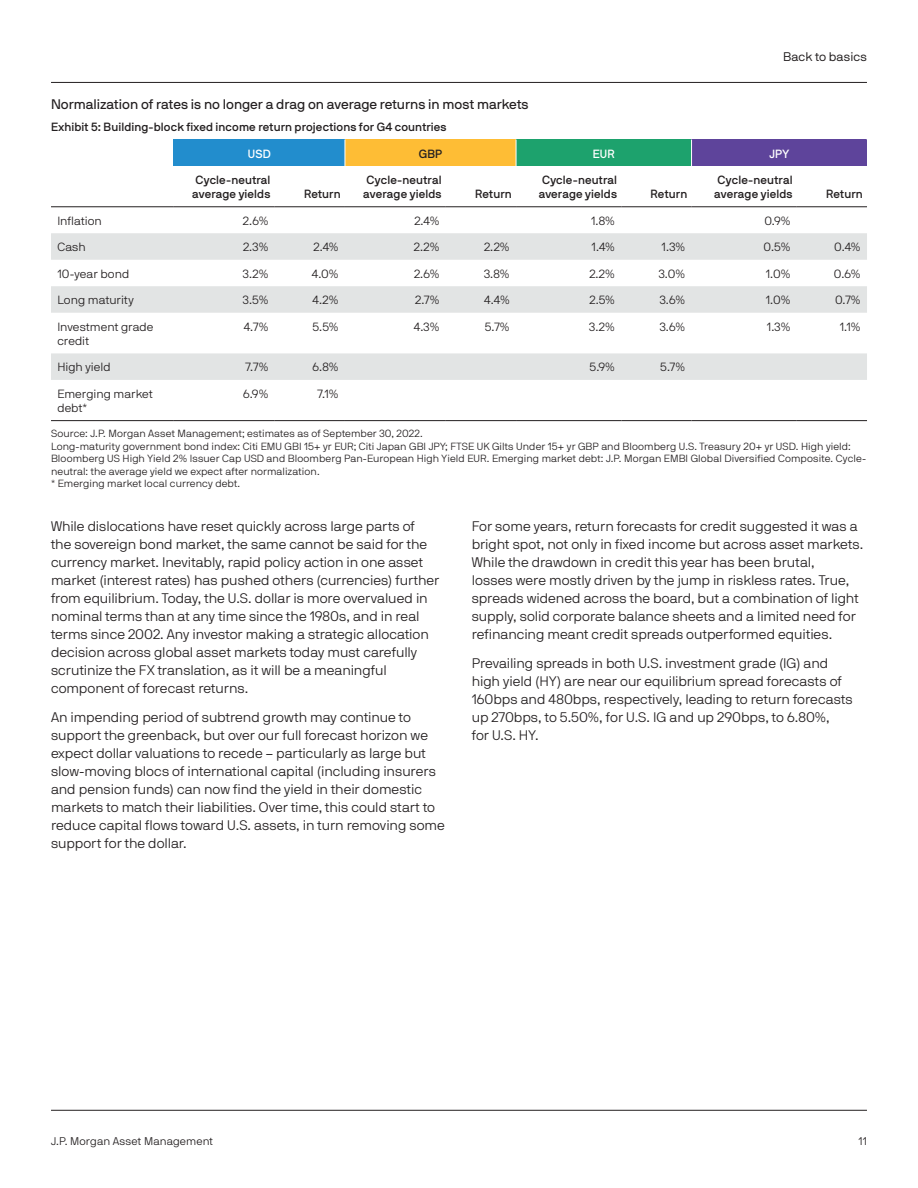
<style>
.page{position:relative;width:918px;height:1188px;background:#fff}
.page>*{position:absolute;margin:0;border:0;box-sizing:border-box;transform-origin:0 0}
.Body_Light_-_10_13{font:13.8px/18px "JPMAM Pro Lig";color:#231f20}
.Chart_Commentary_-_1{font:13.8px "JPMAM Pro Reg";color:#231f20}
.Eyebrows_-_9_12_RHS{font:12.45px "JPMAM Pro Boo";letter-spacing:.005em;color:#231f20}
.Table_copy_-_8_10{font:11.85px/14.2px "JPMAM Pro Lig";letter-spacing:.005em;color:#231f20}
.Table_copy_-_8_10-2{font:11.85px/14.2px "JPMAM Pro Med";letter-spacing:.01em;color:#231f20}
.Chart_Title_-_8_9{font:11.85px "JPMAM Pro Med";letter-spacing:.01em;color:#231f20}
.Table_copy_-_8_10-3{font:11.85px "JPMAM Pro Med";letter-spacing:.015em;color:#fff}
.t1{font:11.1px "JPMAM Pro Lig";letter-spacing:.005em;color:#231f20}
.Source_no_Score_-_7{font:10.35px/12.5px "JPMAM Pro Lig";letter-spacing:.01em;color:#231f20}
</style>
<div class="page">
<hr style="left:51px;top:1110px;width:816px;height:1px;background:#231f20">
<div style="left:174px;top:140px;width:171px;height:26px;background:#228dcd"></div>
<div style="left:345px;top:140px;width:171px;height:26px;background:#febd35"></div>
<div style="left:516px;top:140px;width:176px;height:26px;background:#1da26d"></div>
<div style="left:692px;top:140px;width:175px;height:26px;background:#5e449b"></div>
<svg style="left:51px;top:233px;width:816px;height:147px;fill:#e2e4e4"></svg>
<svg style="left:345px;top:140px;width:1px;height:26px"></svg>
<svg style="left:516px;top:140px;width:1px;height:26px"></svg>
<svg style="left:691px;top:140px;width:1px;height:26px"></svg>
<hr style="left:51px;top:420px;width:123px;height:1px;background:#231f20">
<hr style="left:174px;top:420px;width:101px;height:1px;background:#231f20">
<hr style="left:275px;top:420px;width:70px;height:1px;background:#231f20">
<hr style="left:345px;top:420px;width:101px;height:1px;background:#231f20">
<hr style="left:446px;top:420px;width:70px;height:1px;background:#231f20">
<hr style="left:516px;top:420px;width:105px;height:1px;background:#231f20">
<hr style="left:621px;top:420px;width:71px;height:1px;background:#231f20">
<hr style="left:692px;top:420px;width:105px;height:1px;background:#231f20">
<hr style="left:797px;top:420px;width:70px;height:1px;background:#231f20">
<hr style="left:51px;top:207px;width:123px;height:1px;background:#231f20">
<hr style="left:174px;top:207px;width:101px;height:1px;background:#231f20">
<hr style="left:275px;top:207px;width:70px;height:1px;background:#231f20">
<hr style="left:345px;top:207px;width:101px;height:1px;background:#231f20">
<hr style="left:446px;top:207px;width:70px;height:1px;background:#231f20">
<hr style="left:516px;top:207px;width:105px;height:1px;background:#231f20">
<hr style="left:621px;top:207px;width:71px;height:1px;background:#231f20">
<hr style="left:692px;top:207px;width:105px;height:1px;background:#231f20">
<hr style="left:797px;top:207px;width:70px;height:1px;background:#231f20">
<hr style="left:51px;top:82px;width:816px;height:1px;background:#231f20">
<p class="Eyebrows_-_9_12_RHS" style="left:783px;top:49px;width:85px">Back to basics</p>
<p class="Chart_Commentary_-_1" style="left:51px;top:96px;width:479px">Normalization of rates is no longer a drag on average returns in most markets</p>
<p class="Chart_Title_-_8_9" style="left:51px;top:120px;width:397px">Exhibit 5: Building-block fixed income return projections for G4 countries</p>
<p class="Table_copy_-_8_10-3" style="left:248px;top:147px;width:25px">USD</p>
<p class="Table_copy_-_8_10-2" style="left:419px;top:146px;width:25px">GBP</p>
<p class="Table_copy_-_8_10-3" style="left:593px;top:147px;width:23px">EUR</p>
<p class="Table_copy_-_8_10-3" style="left:769px;top:147px;width:21px">JPY</p>
<p class="Table_copy_-_8_10-2" style="left:192px;top:173px;width:80px">Cycle-neutral average yields</p>
<p class="Table_copy_-_8_10-2" style="left:363px;top:173px;width:80px">Cycle-neutral average yields</p>
<p class="Table_copy_-_8_10-2" style="left:539px;top:173px;width:80px">Cycle-neutral average yields</p>
<p class="Table_copy_-_8_10-2" style="left:714px;top:173px;width:80px">Cycle-neutral average yields</p>
<p class="Table_copy_-_8_10-2" style="left:304px;top:187px;width:38px">Return</p>
<p class="Table_copy_-_8_10-2" style="left:475px;top:187px;width:38px">Return</p>
<p class="Table_copy_-_8_10-2" style="left:651px;top:187px;width:38px">Return</p>
<p class="Table_copy_-_8_10-2" style="left:826px;top:187px;width:38px">Return</p>
<p class="Table_copy_-_8_10" style="left:57px;top:213px;width:46px">Inflation</p>
<p class="Table_copy_-_8_10" style="left:243px;top:213px;width:27px">2.6%</p>
<p class="Table_copy_-_8_10" style="left:414px;top:213px;width:27px">2.4%</p>
<p class="Table_copy_-_8_10" style="left:591px;top:213px;width:25px">1.8%</p>
<p class="Table_copy_-_8_10" style="left:764px;top:213px;width:28px">0.9%</p>
<p class="Table_copy_-_8_10" style="left:57px;top:240px;width:30px">Cash</p>
<p class="Table_copy_-_8_10" style="left:243px;top:240px;width:27px">2.3%</p>
<p class="Table_copy_-_8_10" style="left:313px;top:240px;width:27px">2.4%</p>
<p class="Table_copy_-_8_10" style="left:414px;top:240px;width:27px">2.2%</p>
<p class="Table_copy_-_8_10" style="left:484px;top:240px;width:27px">2.2%</p>
<p class="Table_copy_-_8_10" style="left:592px;top:240px;width:25px">1.4%</p>
<p class="Table_copy_-_8_10" style="left:662px;top:240px;width:25px">1.3%</p>
<p class="Table_copy_-_8_10" style="left:764px;top:240px;width:28px">0.5%</p>
<p class="Table_copy_-_8_10" style="left:834px;top:240px;width:28px">0.4%</p>
<p class="Table_copy_-_8_10" style="left:57px;top:266px;width:73px">10-year bond</p>
<p class="Table_copy_-_8_10" style="left:243px;top:266px;width:27px">3.2%</p>
<p class="Table_copy_-_8_10" style="left:312px;top:266px;width:28px">4.0%</p>
<p class="Table_copy_-_8_10" style="left:414px;top:266px;width:27px">2.6%</p>
<p class="Table_copy_-_8_10" style="left:484px;top:266px;width:27px">3.8%</p>
<p class="Table_copy_-_8_10" style="left:589px;top:266px;width:27px">2.2%</p>
<p class="Table_copy_-_8_10" style="left:659px;top:266px;width:28px">3.0%</p>
<p class="Table_copy_-_8_10" style="left:766px;top:266px;width:26px">1.0%</p>
<p class="Table_copy_-_8_10" style="left:834px;top:266px;width:28px">0.6%</p>
<p class="Table_copy_-_8_10" style="left:57px;top:293px;width:78px">Long maturity</p>
<p class="Table_copy_-_8_10" style="left:243px;top:293px;width:27px">3.5%</p>
<p class="Table_copy_-_8_10" style="left:313px;top:293px;width:27px">4.2%</p>
<p class="Table_copy_-_8_10" style="left:415px;top:293px;width:26px">2.7%</p>
<p class="Table_copy_-_8_10" style="left:484px;top:293px;width:27px">4.4%</p>
<p class="Table_copy_-_8_10" style="left:589px;top:293px;width:27px">2.5%</p>
<p class="Table_copy_-_8_10" style="left:660px;top:293px;width:27px">3.6%</p>
<p class="Table_copy_-_8_10" style="left:766px;top:293px;width:26px">1.0%</p>
<p class="Table_copy_-_8_10" style="left:835px;top:293px;width:27px">0.7%</p>
<p class="Table_copy_-_8_10" style="left:57px;top:319px;width:98px">Investment grade credit</p>
<p class="Table_copy_-_8_10" style="left:244px;top:319px;width:26px">4.7%</p>
<p class="Table_copy_-_8_10" style="left:313px;top:319px;width:28px">5.5%</p>
<p class="Table_copy_-_8_10" style="left:414px;top:319px;width:27px">4.3%</p>
<p class="Table_copy_-_8_10" style="left:485px;top:319px;width:26px">5.7%</p>
<p class="Table_copy_-_8_10" style="left:589px;top:319px;width:27px">3.2%</p>
<p class="Table_copy_-_8_10" style="left:660px;top:319px;width:27px">3.6%</p>
<p class="Table_copy_-_8_10" style="left:767px;top:319px;width:25px">1.3%</p>
<p class="Table_copy_-_8_10" style="left:840px;top:319px;width:22px">1.1%</p>
<p class="Table_copy_-_8_10" style="left:57px;top:360px;width:55px">High yield</p>
<p class="Table_copy_-_8_10" style="left:246px;top:360px;width:24px">7.7%</p>
<p class="Table_copy_-_8_10" style="left:312px;top:360px;width:28px">6.8%</p>
<p class="Table_copy_-_8_10" style="left:590px;top:360px;width:27px">5.9%</p>
<p class="Table_copy_-_8_10" style="left:660px;top:360px;width:26px">5.7%</p>
<p class="Table_copy_-_8_10" style="left:57px;top:387px;width:97px">Emerging market debt*</p>
<p class="Table_copy_-_8_10" style="left:243px;top:387px;width:27px">6.9%</p>
<p class="Table_copy_-_8_10" style="left:317px;top:387px;width:23px">7.1%</p>
<p class="Source_no_Score_-_7" style="left:51px;top:427px;width:373px">Source: J.P. Morgan Asset Management; estimates as of September 30, 2022.</p>
<p class="Source_no_Score_-_7" style="left:51px;top:440px;width:817px">Long-maturity government bond index: Citi EMU GBI 15+ yr EUR; Citi Japan GBI JPY; FTSE UK Gilts Under 15+ yr GBP and Bloomberg U.S. Treasury 20+ yr USD. High yield:<br>Bloomberg US High Yield 2% Issuer Cap USD and Bloomberg Pan-European High Yield EUR. Emerging market debt: J.P. Morgan EMBI Global Diversified Composite. Cycle&shy;neutral: the average yield we expect after normalization.</p>
<p class="Source_no_Score_-_7" style="left:51px;top:477px;width:191px">* Emerging market local currency debt.</p>
<p class="Body_Light_-_10_13" style="left:51px;top:517px;width:390px">While dislocations have reset quickly across large parts of<br>the sovereign bond market, the same cannot be said for the currency market. Inevitably, rapid policy action in one asset market (interest rates) has pushed others (currencies) further from equilibrium. Today, the U.S. dollar is more overvalued in nominal terms than at any time since the 1980s, and in real terms since 2002. Any investor making a strategic allocation decision across global asset markets today must carefully scrutinize the FX translation, as it will be a meaningful component of forecast returns.</p>
<p class="Body_Light_-_10_13" style="left:51px;top:708px;width:395px">An impending period of subtrend growth may continue to support the greenback, but over our full forecast horizon we expect dollar valuations to recede – particularly as large but slow-moving blocs of international capital (including insurers and pension funds) can now find the yield in their domestic markets to match their liabilities. Over time, this could start to reduce capital flows toward U.S. assets, in turn removing some support for the dollar.</p>
<p class="Body_Light_-_10_13" style="left:472px;top:517px;width:393px">For some years, return forecasts for credit suggested it was a bright spot, not only in fixed income but across asset markets.<br>While the drawdown in credit this year has been brutal,<br>losses were mostly driven by the jump in riskless rates. True, spreads widened across the board, but a combination of light supply, solid corporate balance sheets and a limited need for refinancing meant credit spreads outperformed equities.</p>
<p class="Body_Light_-_10_13" style="left:472px;top:654px;width:383px">Prevailing spreads in both U.S. investment grade (IG) and high yield (HY) are near our equilibrium spread forecasts of 160bps and 480bps, respectively, leading to return forecasts up 270bps, to 5.50%, for U.S. IG and up 290bps, to 6.80%,<br>for U.S. HY.</p>
<p class="t1" style="left:51px;top:1135px;width:164px">J.P. Morgan Asset Management</p>
<p class="t1" style="left:859px;top:1135px;width:10px">11</p>
</div>
